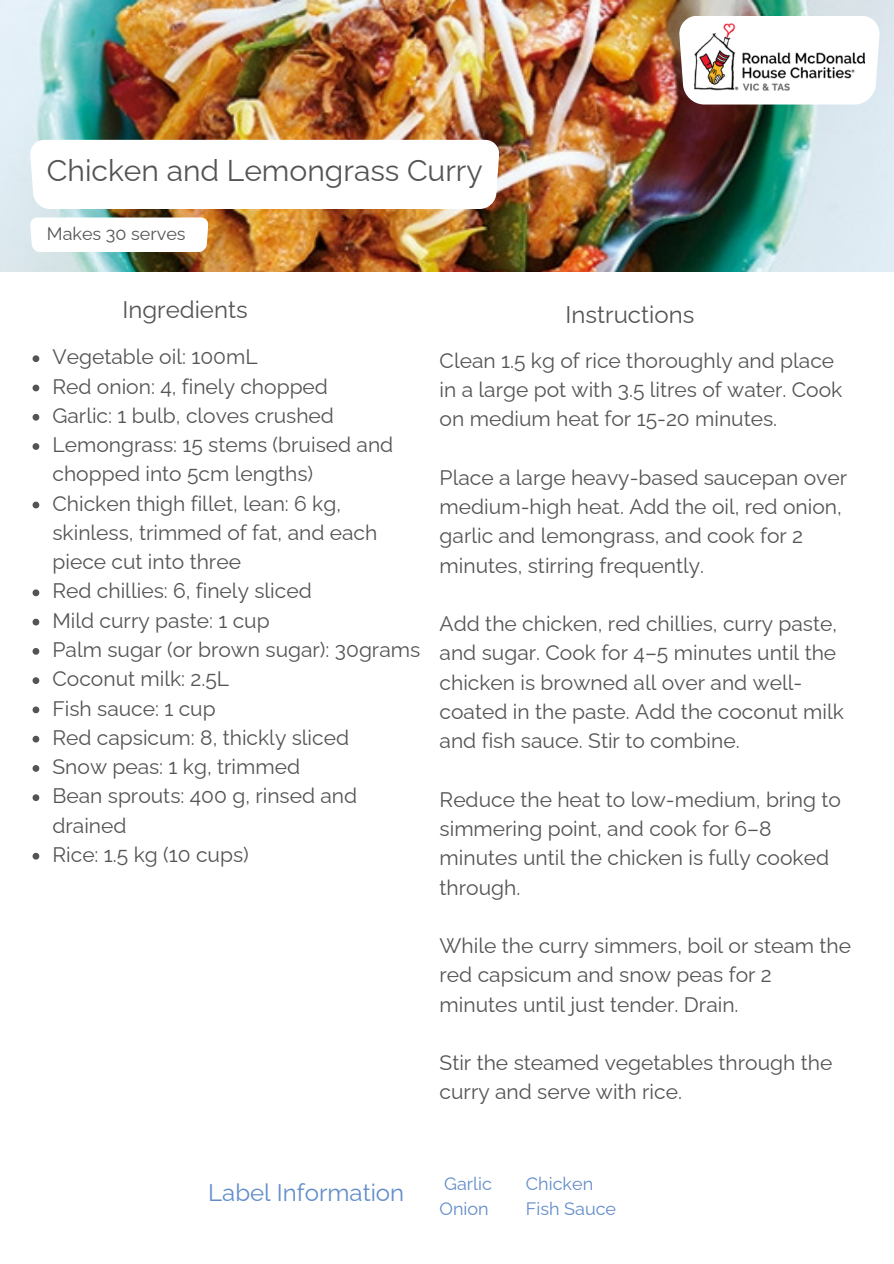
<style>
.page{position:relative;width:894px;height:1264px;background:#fff}
.page>*{position:absolute;margin:0;border:0;box-sizing:border-box;transform-origin:0 0}
.t1{font:30px "Raleway";color:#545454}
.t2{font:24px "Raleway";color:#545454}
.t3{font:24px "Raleway";color:#638dc9}
.t4{font:21px/29.2px "Raleway";color:#545454}
.t5{font:18px "Raleway";color:#638dc9}
.t6{font:18px "Raleway";color:#545454}
</style>
<div class="page">
<img style="left:0;top:0;width:893px;height:271px">
<svg style="left:30px;top:140px;width:469px;height:69px"></svg>
<svg style="left:679px;top:16px;width:200px;height:88px"></svg>
<img style="left:694px;top:23px;width:170px;height:68px">
<svg style="left:30px;top:217px;width:178px;height:35px"></svg>
<svg style="left:33px;top:355px;width:6px;height:7px"></svg>
<svg style="left:33px;top:384px;width:6px;height:7px"></svg>
<svg style="left:33px;top:414px;width:6px;height:6px"></svg>
<svg style="left:33px;top:443px;width:6px;height:7px"></svg>
<svg style="left:33px;top:501px;width:6px;height:7px"></svg>
<svg style="left:33px;top:589px;width:6px;height:7px"></svg>
<svg style="left:33px;top:618px;width:6px;height:7px"></svg>
<svg style="left:33px;top:648px;width:6px;height:6px"></svg>
<svg style="left:33px;top:677px;width:6px;height:7px"></svg>
<svg style="left:33px;top:706px;width:6px;height:7px"></svg>
<svg style="left:33px;top:735px;width:6px;height:7px"></svg>
<svg style="left:33px;top:765px;width:6px;height:6px"></svg>
<svg style="left:33px;top:794px;width:6px;height:7px"></svg>
<svg style="left:33px;top:852px;width:6px;height:7px"></svg>
<p class="t1" style="left:47px;top:152px;width:437px">Chicken and Lemongrass Curry</p>
<h1 class="t6" style="left:47px;top:223px;width:140px">Makes 30 serves</h1>
<p class="t2" style="left:122px;top:295px;width:127px">Ingredients</p>
<p class="t2" style="left:565px;top:301px;width:130px">Instructions</p>
<p class="t4" style="left:52px;top:342px;width:206px">Vegetable oil: 100mL</p>
<p class="t4" style="left:52px;top:371px;width:277px">Red onion: 4, finely chopped</p>
<p class="t4" style="left:52px;top:401px;width:283px">Garlic: 1 bulb, cloves crushed</p>
<p class="t4" style="left:52px;top:430px;width:342px">Lemongrass: 15 stems (bruised and chopped into 5cm lengths)</p>
<p class="t4" style="left:52px;top:488px;width:326px">Chicken thigh fillet, lean: 6 kg, skinless, trimmed of fat, and each piece cut into three</p>
<p class="t4" style="left:52px;top:576px;width:261px">Red chillies: 6, finely sliced</p>
<p class="t4" style="left:52px;top:605px;width:219px">Mild curry paste: 1 cup</p>
<p class="t4" style="left:52px;top:635px;width:369px">Palm sugar (or brown sugar): 30grams</p>
<p class="t4" style="left:52px;top:664px;width:178px">Coconut milk: 2.5L</p>
<h2 class="t4" style="left:52px;top:693px;width:165px">Fish sauce: 1 cup</h2>
<h2 class="t4" style="left:52px;top:722px;width:298px">Red capsicum: 8, thickly sliced</h2>
<h3 class="t4" style="left:52px;top:752px;width:249px">Snow peas: 1 kg, trimmed</h3>
<h3 class="t4" style="left:52px;top:781px;width:306px">Bean sprouts: 400 g, rinsed and drained</h3>
<h3 class="t4" style="left:52px;top:839px;width:198px">Rice: 1.5 kg (10 cups)</h3>
<h2 class="t4" style="left:439px;top:346px;width:404px">Clean 1.5 kg of rice thoroughly and place in a large pot with 3.5 litres of water. Cook on medium heat for 15-20 minutes.</h2>
<p class="t4" style="left:439px;top:463px;width:409px">Place a large heavy-based saucepan over medium-high heat. Add the oil, red onion, garlic and lemongrass, and cook for 2 minutes, stirring frequently.</p>
<p class="t4" style="left:439px;top:609px;width:405px">Add the chicken, red chillies, curry paste, and sugar. Cook for 4–5 minutes until the chicken is browned all over and well&shy;coated in the paste. Add the coconut milk and fish sauce. Stir to combine.</p>
<p class="t4" style="left:439px;top:784px;width:403px">Reduce the heat to low-medium, bring to simmering point, and cook for 6–8 minutes until the chicken is fully cooked through.</p>
<p class="t4" style="left:439px;top:931px;width:413px">While the curry simmers, boil or steam the red capsicum and snow peas for 2 minutes until just tender. Drain.</p>
<p class="t4" style="left:439px;top:1048px;width:394px">Stir the steamed vegetables through the curry and serve with rice.</p>
<h3 class="t3" style="left:208px;top:1178px;width:197px">Label Information</h3>
<h3 class="t5" style="left:444px;top:1173px;width:49px">Garlic</h3>
<h3 class="t5" style="left:439px;top:1198px;width:51px">Onion</h3>
<p class="t5" style="left:526px;top:1173px;width:69px">Chicken</p>
<p class="t5" style="left:526px;top:1198px;width:92px">Fish Sauce</p>
</div>
